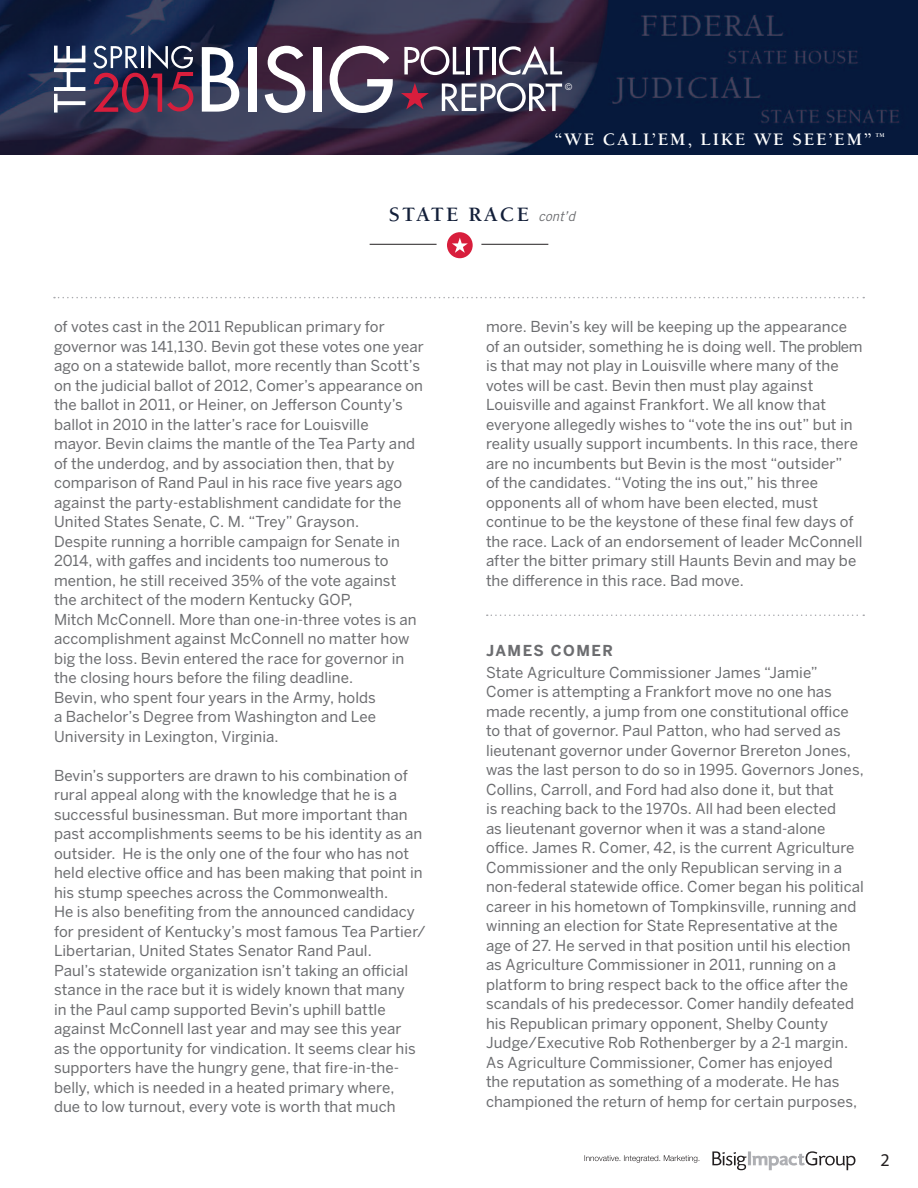
<style>
.page{position:relative;width:918px;height:1188px;background:#fff}
.page>*{position:absolute;margin:0;border:0;box-sizing:border-box;transform-origin:0 0}
.t1{font:700 21px "Berkeley Std";letter-spacing:.1em;color:#131f39}
.t2{font:700 18px "Berkeley Std";letter-spacing:.1em;color:#fff}
.t3{font:18px "Myriad Pro";color:#231f20}
.t4{font:15px/19.5px "Benton Sans";letter-spacing:.005em;color:#6c6d70}
.t5{font:700 15px "Benton Sans";letter-spacing:.1em;color:#6c6d70}
.t6{font:italic 13.5px "Trade Gothic";color:#6c6d70}
.t7{font:8.7px "Futura";color:#fff}
.t8{font:700 6px "Berkeley Std";color:#fff}
</style>
<div class="page">
<img style="left:0;top:0;width:918px;height:155px">
<svg style="left:585px;top:1155px;width:114px;height:8px"></svg>
<svg style="left:712px;top:1151px;width:143px;height:19px"></svg>
<svg style="left:401px;top:83px;width:28px;height:26px"></svg>
<svg style="left:54px;top:46px;width:31px;height:67px"></svg>
<svg style="left:202px;top:47px;width:37px;height:65px"></svg>
<div style="left:248px;top:47px;width:8px;height:65px;background:#fff"></div>
<svg style="left:265px;top:46px;width:40px;height:67px"></svg>
<div style="left:314px;top:47px;width:8px;height:65px;background:#fff"></div>
<svg style="left:330px;top:46px;width:63px;height:67px"></svg>
<svg style="left:404px;top:46px;width:61px;height:29px"></svg>
<hr style="left:467px;top:47px;width:3px;height:27px;background:#fff">
<svg style="left:473px;top:47px;width:16px;height:27px"></svg>
<hr style="left:492px;top:47px;width:3px;height:27px;background:#fff">
<svg style="left:499px;top:46px;width:63px;height:29px"></svg>
<svg style="left:442px;top:83px;width:120px;height:29px"></svg>
<svg style="left:93px;top:45px;width:100px;height:68px;background:#573d59"></svg>
<svg style="left:54px;top:297px;width:810px;height:1px"></svg>
<hr style="left:481px;top:244px;width:67px;height:1px;background:#231f20">
<hr style="left:370px;top:244px;width:67px;height:1px;background:#231f20">
<div style="left:447px;top:232px;width:26px;height:26px;background:#d81e3c;border-radius:50%"></div>
<svg style="left:452px;top:238px;width:16px;height:15px"></svg>
<svg style="left:487px;top:615px;width:377px;height:1px"></svg>
<p class="t7" style="left:565px;top:81px;width:9px">©</p>
<p class="t2" style="left:554px;top:130px;width:319px">“WE CALL’EM, LIKE WE SEE’EM”</p>
<p class="t8" style="left:875px;top:132px;width:11px">TM</p>
<p class="t1" style="left:389px;top:203px;width:142px">STATE RACE</p>
<p class="t6" style="left:538px;top:208px;width:38px">cont’d</p>
<p class="t4" style="left:54px;top:317px;width:371px">of votes cast in the 2011 Republican primary for governor was 141,130. Bevin got these votes one year ago on a statewide ballot, more recently than Scott’s on the judicial ballot of 2012, Comer’s appearance on the ballot in 2011, or Heiner, on Jefferson County’s ballot in 2010 in the latter’s race for Louisville<br>mayor. Bevin claims the mantle of the Tea Party and of the underdog, and by association then, that by comparison of Rand Paul in his race five years ago against the party-establishment candidate for the United States Senate, C. M. “Trey” Grayson.<br>Despite running a horrible campaign for Senate in 2014, with gaffes and incidents too numerous to mention, he still received 35% of the vote against<br>the architect of the modern Kentucky GOP,<br>Mitch McConnell. More than one-in-three votes is an accomplishment against McConnell no matter how big the loss. Bevin entered the race for governor in the closing hours before the filing deadline.<br>Bevin, who spent four years in the Army, holds<br>a Bachelor’s Degree from Washington and Lee University in Lexington, Virginia.</p>
<p class="t4" style="left:54px;top:765px;width:373px">Bevin’s supporters are drawn to his combination of rural appeal along with the knowledge that he is a successful businessman. But more important than past accomplishments seems to be his identity as an outsider. He is the only one of the four who has not held elective office and has been making that point in his stump speeches across the Commonwealth.<br>He is also benefiting from the announced candidacy for president of Kentucky’s most famous Tea Partier/ Libertarian, United States Senator Rand Paul.<br>Paul’s statewide organization isn’t taking an official stance in the race but it is widely known that many<br>in the Paul camp supported Bevin’s uphill battle against McConnell last year and may see this year<br>as the opportunity for vindication. It seems clear his supporters have the hungry gene, that fire-in-the&shy;belly, which is needed in a heated primary where,</p>
<p class="t4" style="left:54px;top:1097px;width:343px">due to low turnout, every vote is worth that much</p>
<p class="t4" style="left:486px;top:317px;width:378px">more. Bevin’s key will be keeping up the appearance of an outsider, something he is doing well. The problem is that may not play in Louisville where many of the votes will be cast. Bevin then must play against Louisville and against Frankfort. We all know that everyone allegedly wishes to “vote the ins out” but in reality usually support incumbents. In this race, there are no incumbents but Bevin is the most “outsider”<br>of the candidates. “Voting the ins out,” his three opponents all of whom have been elected, must continue to be the keystone of these final few days of the race. Lack of an endorsement of leader McConnell after the bitter primary still Haunts Bevin and may be the difference in this race. Bad move.</p>
<p class="t5" style="left:486px;top:642px;width:129px">JAMES COMER</p>
<p class="t4" style="left:486px;top:663px;width:379px">State Agriculture Commissioner James “Jamie” Comer is attempting a Frankfort move no one has made recently, a jump from one constitutional office to that of governor. Paul Patton, who had served as lieutenant governor under Governor Brereton Jones, was the last person to do so in 1995. Governors Jones, Collins, Carroll, and Ford had also done it, but that<br>is reaching back to the 1970s. All had been elected<br>as lieutenant governor when it was a stand-alone office. James R. Comer, 42, is the current Agriculture Commissioner and the only Republican serving in a non-federal statewide office. Comer began his political career in his hometown of Tompkinsville, running and winning an election for State Representative at the age of 27. He served in that position until his election as Agriculture Commissioner in 2011, running on a platform to bring respect back to the office after the scandals of his predecessor. Comer handily defeated his Republican primary opponent, Shelby County Judge/Executive Rob Rothenberger by a 2-1 margin.<br>As Agriculture Commissioner, Comer has enjoyed<br>the reputation as something of a moderate. He has championed the return of hemp for certain purposes,</p>
<p class="t3" style="left:881px;top:1149px;width:11px">2</p>
</div>
